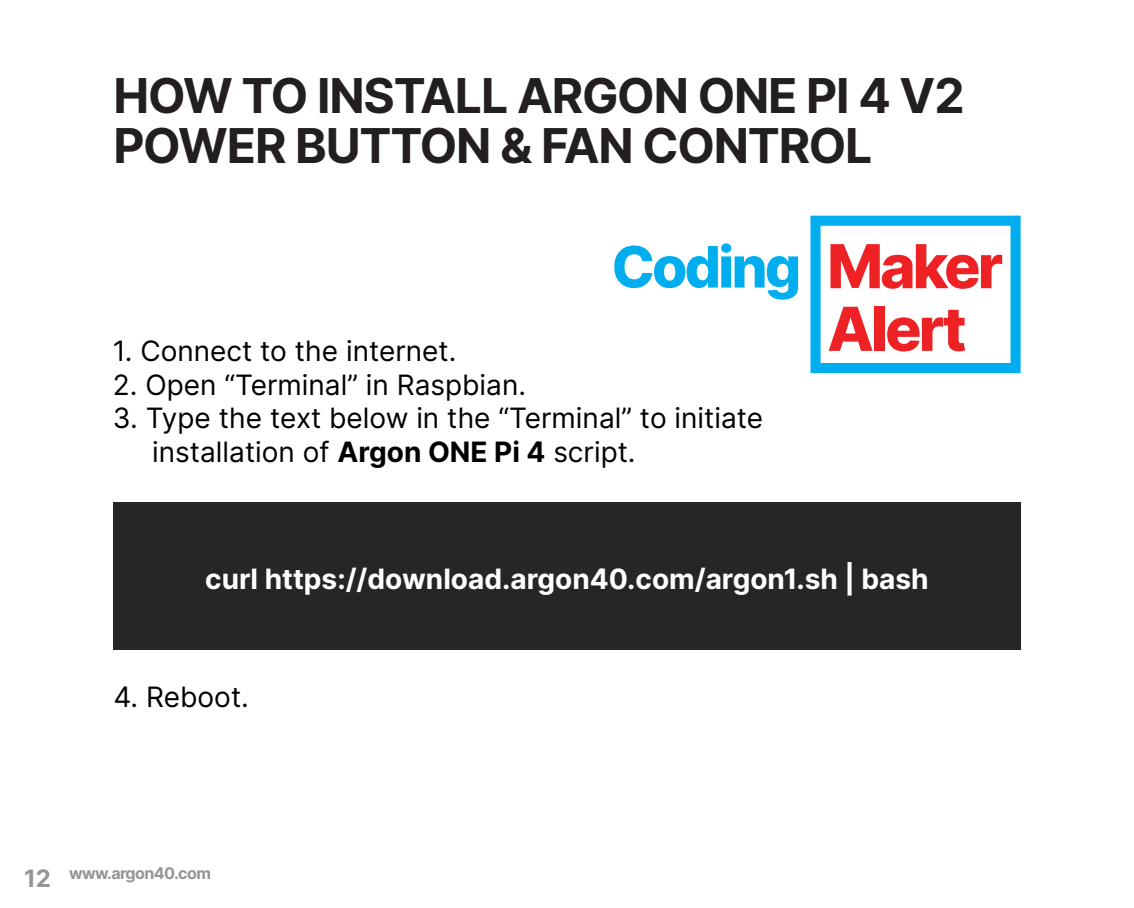
<style>
.page{position:relative;width:1134px;height:908px;background:#fff}
.page>*{position:absolute;margin:0;border:0;box-sizing:border-box;transform-origin:0 0}
.t1{font:800 60.4px "Inter";letter-spacing:-.05em;color:#ee2224}
.t2{font:800 56.8px "Inter";letter-spacing:-.05em;color:#00aeef}
.t3{font:700 48px/49.6px "Inter";letter-spacing:-.025em;color:#231f20}
.t4{font:28px/33.6px "Inter";color:#000}
.t5{font:700 28px "Inter";color:#fff}
.t6{font:700 16px "Inter";letter-spacing:-.035em;color:#939597}
.s1{font-size:60.4px;color:#ee2224}
.s2{font-weight:700}
.s3{font-size:24px}
</style>
<div class="page">
<div style="left:113px;top:502px;width:907px;height:147px;background:#252626"></div>
<div style="left:810px;top:215px;width:210px;height:158px;border:10px solid #00aeef"></div>
<h3 class="t3" style="left:113px;top:70px;width:853px">HOW TO INSTALL ARGON ONE PI 4 V2<br>POWER BUTTON &amp; FAN CONTROL</h3>
<h2 class="t2" style="left:612px;top:225px;width:393px">Coding <span class="s1">Maker</span></h2>
<h1 class="t1" style="left:827px;top:285px;width:141px">Alert</h1>
<p class="t4" style="left:113px;top:333px;width:345px">1. Connect to the internet.</p>
<p class="t4" style="left:113px;top:367px;width:415px">2. Open “Terminal” in Raspbian.</p>
<p class="t4" style="left:152px;top:400px;width:612px;text-indent:-39px">3. Type the text below in the “Terminal” to initiate installation of <span class="s2">Argon ONE Pi 4</span> script.</p>
<p class="t5" style="left:205px;top:558px;width:725px">curl https://download.argon40.com/argon1.sh | bash</p>
<p class="t4" style="left:114px;top:679px;width:137px">4. Reboot.</p>
<p class="t6" style="left:24px;top:860px;width:188px"><span class="s3">12</span> www.argon40.com</p>
</div>
